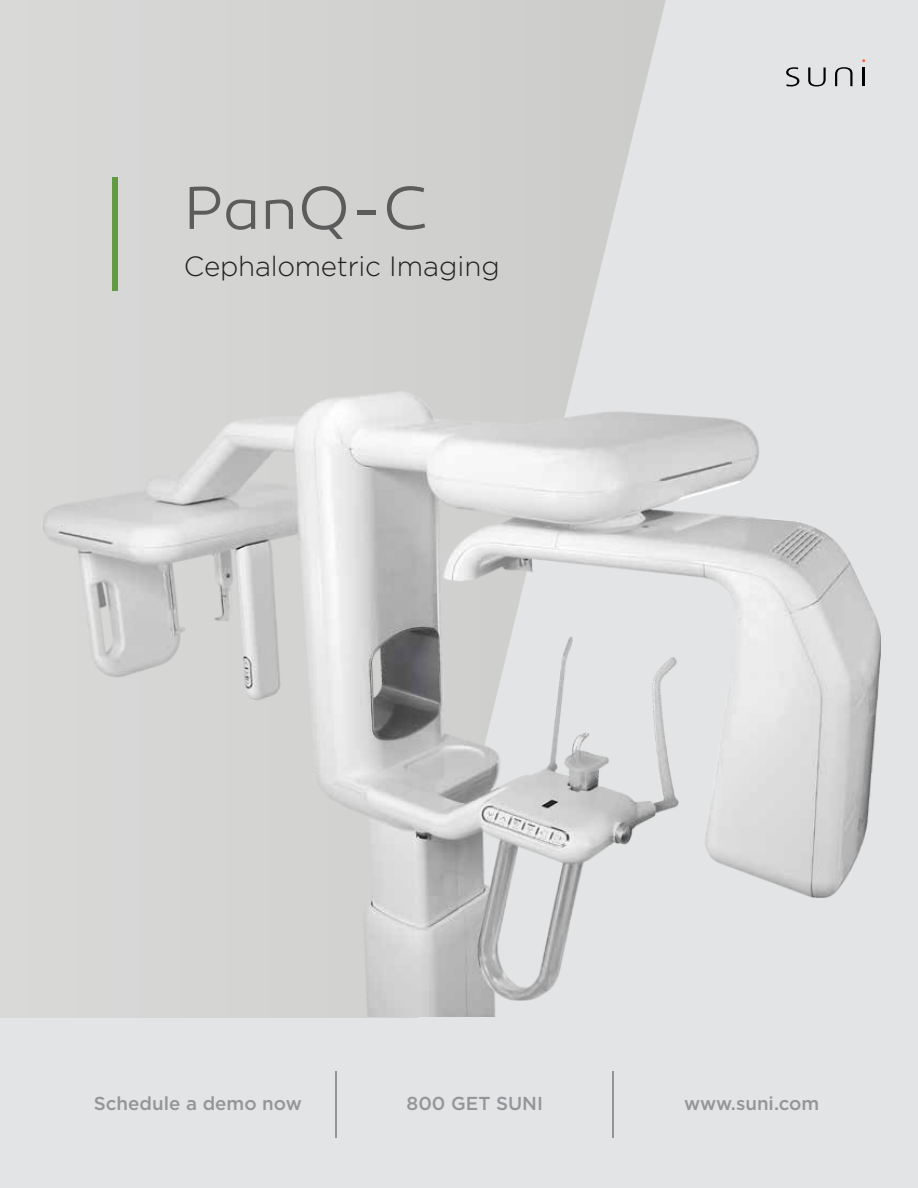
<style>
.page{position:relative;width:918px;height:1188px;background:#e3e4e5}
.page>*{position:absolute;margin:0;border:0;box-sizing:border-box;transform-origin:0 0}
.t1{font:61.5px "Canaro Light DEMO";color:#5c5c5c}
.t2{font:300 27.75px "Gotham";letter-spacing:-.01em;color:#231f20}
.t3{font:500 18.75px "Gotham";color:#939598}
</style>
<div class="page">
<div style="left:0;top:0;width:666px;height:1018px;background:#d3d3d2"></div>
<svg style="left:786px;top:67px;width:13px;height:19px"></svg>
<svg style="left:808px;top:68px;width:18px;height:18px"></svg>
<svg style="left:863px;top:68px;width:2px;height:18px"></svg>
<svg style="left:835px;top:67px;width:18px;height:19px"></svg>
<div style="left:112px;top:177px;width:6px;height:114px;background:#609a42"></div>
<hr style="left:336px;top:1071px;width:1px;height:66px;background:#939598">
<hr style="left:612px;top:1071px;width:2px;height:66px;background:#939598">
<img style="left:0;top:334px;width:881px;height:682px">
<h1 class="t1" style="left:183px;top:179px;width:247px">PanQ-C</h1>
<h2 class="t2" style="left:184px;top:249px;width:317px">Cephalometric Imaging</h2>
<p class="t3" style="left:94px;top:1091px;width:209px">Schedule a demo now</p>
<p class="t3" style="left:407px;top:1091px;width:138px">800 GET SUNI</p>
<p class="t3" style="left:684px;top:1091px;width:136px">www.suni.com</p>
</div>
